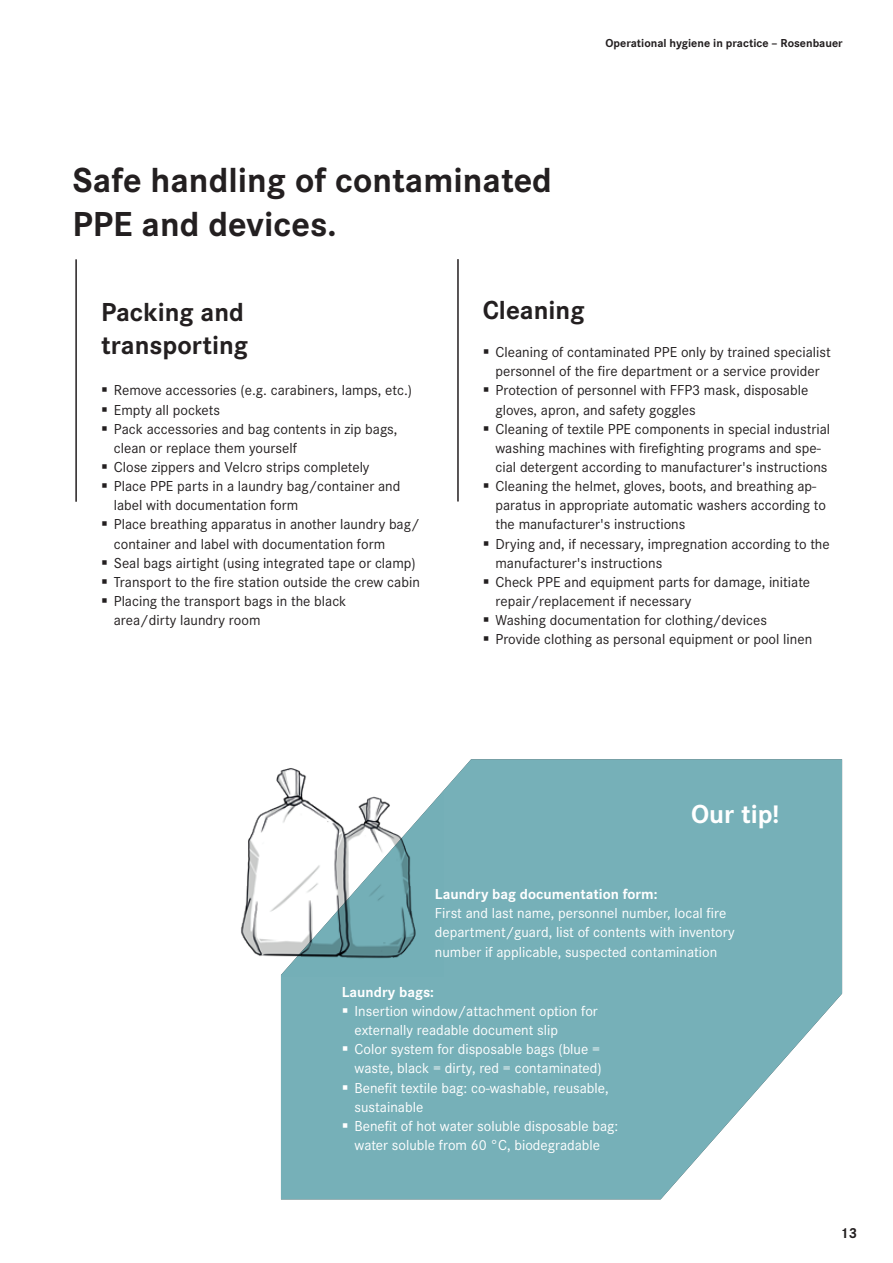
<style>
.page{position:relative;width:893px;height:1263px;background:#fff}
.page>*{position:absolute;margin:0;border:0;box-sizing:border-box;transform-origin:0 0}
.t1{font:700 36px/43.2px "Corporate S";color:#231f20}
.t2{font:700 27px/32.4px "Corporate S";color:#231f20}
.t3{font:700 27px "Corporate S";color:#fff}
.t4{font:15px/19.2px "Corporate S";color:#231f20}
.t5{font:15px/19.2px "Corporate S";color:#fff}
.t6{font:700 15px "Corporate S";color:#fff}
.t7{font:700 15px "Corporate S";color:#231f20}
.t8{font:700 12px "Corporate S";color:#231f20}
</style>
<div class="page">
<svg style="left:281px;top:759px;width:561px;height:440px;background:#82b7be"></svg>
<hr style="left:75px;top:259px;width:2px;height:243px;background:#231f20">
<hr style="left:457px;top:259px;width:2px;height:242px;background:#231f20">
<img style="left:241px;top:759px;width:202px;height:218px">
<svg style="left:343px;top:1008px;width:4px;height:5px"></svg>
<svg style="left:343px;top:1047px;width:4px;height:4px"></svg>
<svg style="left:343px;top:1085px;width:4px;height:4px"></svg>
<svg style="left:343px;top:1123px;width:4px;height:5px"></svg>
<h1 class="t1" style="left:73px;top:160px;width:481px">Safe handling of contaminated<br>PPE and devices.</h1>
<p class="t8" style="left:605px;top:36px;width:239px">Operational hygiene in practice – Rosenbauer</p>
<h2 class="t2" style="left:101px;top:297px;width:149px">Packing and transporting</h2>
<p class="t4" style="left:114px;top:381px;width:308px">Remove accessories (e.g. carabiners, lamps, etc.)<br>Empty all pockets<br>Pack accessories and bag contents in zip bags, clean or replace them yourself<br>Close zippers and Velcro strips completely<br>Place PPE parts in a laundry bag/container and label with documentation form<br>Place breathing apparatus in another laundry bag/ container and label with documentation form<br>Seal bags airtight (using integrated tape or clamp)<br>Transport to the fire station outside the crew cabin Placing the transport bags in the black<br>area/dirty laundry room</p>
<h2 class="t2" style="left:483px;top:294px;width:103px">Cleaning</h2>
<p class="t4" style="left:495px;top:343px;width:337px">Cleaning of contaminated PPE only by trained specialist personnel of the fire department or a service provider Protection of personnel with FFP3 mask, disposable gloves, apron, and safety goggles<br>Cleaning of textile PPE components in special industrial washing machines with firefighting programs and spe&shy;cial detergent according to manufacturer's instructions Cleaning the helmet, gloves, boots, and breathing ap&shy;paratus in appropriate automatic washers according to the manufacturer's instructions<br>Drying and, if necessary, impregnation according to the manufacturer's instructions<br>Check PPE and equipment parts for damage, initiate repair/replacement if necessary<br>Washing documentation for clothing/devices<br>Provide clothing as personal equipment or pool linen</p>
<h2 class="t3" style="left:691px;top:799px;width:90px">Our tip!</h2>
<p class="t6" style="left:435px;top:885px;width:224px">Laundry bag documentation form:</p>
<p class="t5" style="left:435px;top:904px;width:301px">First and last name, personnel number, local fire department/guard, list of contents with inventory number if applicable, suspected contamination</p>
<p class="t6" style="left:342px;top:983px;width:94px">Laundry bags:</p>
<p class="t5" style="left:355px;top:1001px;width:265px">Insertion window/attachment option for externally readable document slip<br>Color system for disposable bags (blue = waste, black = dirty, red = contaminated)<br>Benefit textile bag: co-washable, reusable, sustainable<br>Benefit of hot water soluble disposable bag: water soluble from 60 °C, biodegradable</p>
<p class="t7" style="left:840px;top:1224px;width:19px">13</p>
</div>
